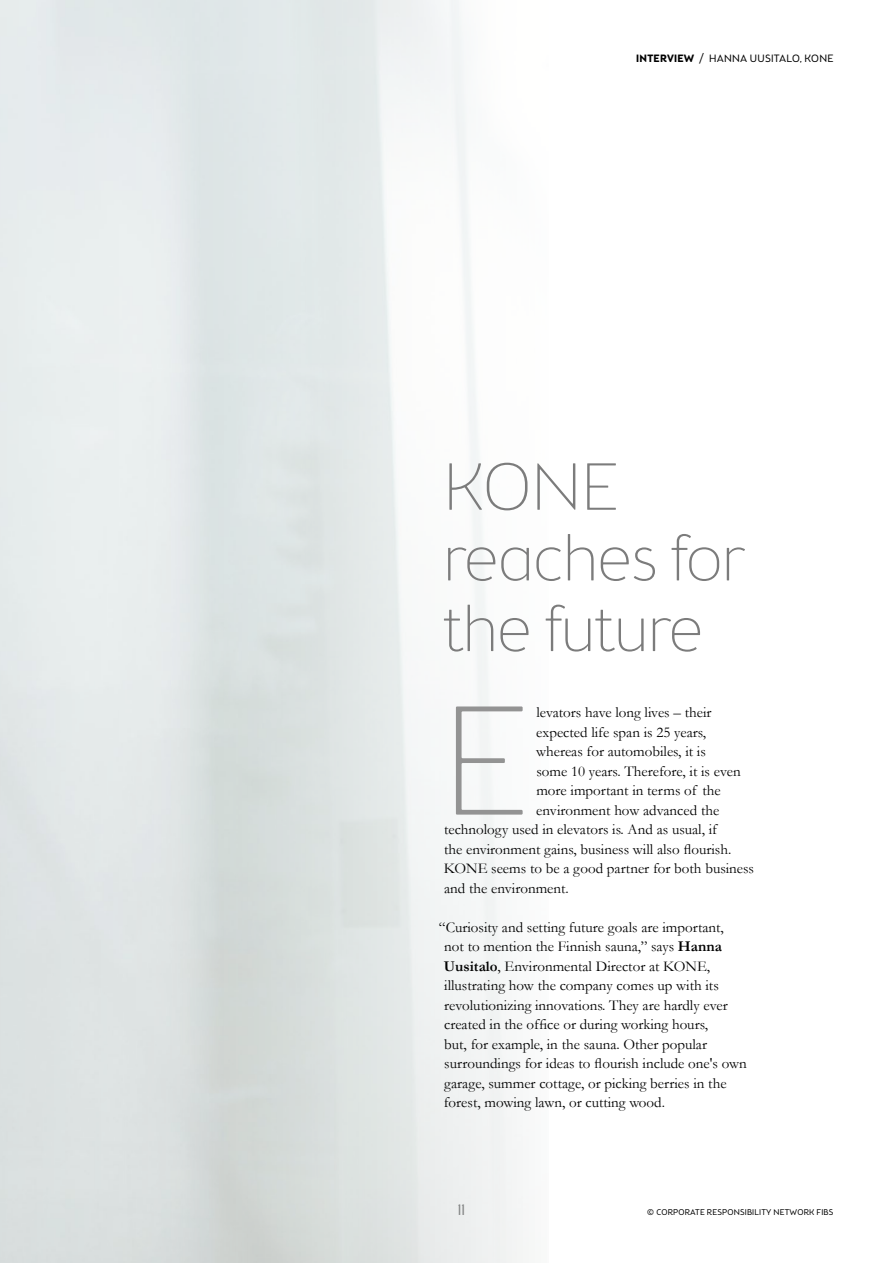
<style>
.page{position:relative;width:893px;height:1263px;background:#fff}
.page>*{position:absolute;margin:0;border:0;box-sizing:border-box;transform-origin:0 0}
.t1{font:100 153.15px "Brooklyn Samuels Five";color:#939393}
.t2{font:100 65.7px/70.7px "Brooklyn Samuels Five";color:#7c7c7c}
.t3{font:15px/19.5px "Garamond";color:#000}
.t4{font:300 15px "Brooklyn Samuels Five";color:#636363}
.t5{font:300 10.5px "Brooklyn Samuels Five";letter-spacing:.025em;color:#000}
.t6{font:300 8.25px "Brooklyn Samuels Five";letter-spacing:.025em;color:#000}
.s1{font-weight:700}
.s2{font-family:"Linotype Veto"}
</style>
<div class="page">
<p class="t5" style="left:636px;top:52px;width:199px"><span class="s1">INTERVIEW</span> / HANNA UUSITALO, KON E</p>
<h2 class="t2" style="left:443px;top:456px;width:304px">KONE reaches for the future</h2>
<h1 class="t1" style="left:442px;top:675px;width:88px">E</h1>
<p class="t3" style="left:536px;top:702px;width:177px">levators have long lives – their</p>
<p class="t3" style="left:536px;top:722px;width:171px">expected life span is 25 years,</p>
<p class="t3" style="left:536px;top:741px;width:171px">whereas for automobiles, it is</p>
<p class="t3" style="left:536px;top:761px;width:206px">some 10 years. Therefore, it is even</p>
<p class="t3" style="left:536px;top:780px;width:186px">more important in terms of the</p>
<p class="t3" style="left:536px;top:800px;width:185px">environment how advanced the</p>
<p class="t3" style="left:444px;top:819px;width:274px">technology used in elevators is. And as usual, if</p>
<p class="t3" style="left:444px;top:839px;width:289px">the environment gains, business will also flourish.</p>
<p class="t3" style="left:444px;top:858px;width:312px">KONE seems to be a good partner for both business</p>
<p class="t3" style="left:444px;top:878px;width:126px">and the environment.</p>
<p class="t3" style="left:444px;top:917px;width:304px;text-indent:-5px">“Curiosity and setting future goals are important, not to mention the Finnish sauna,” says <span class="s1">Hanna Uusitalo</span>, Environmental Director at KONE, illustrating how the company comes up with its revolutionizing innovations. They are hardly ever created in the office or during working hours,<br>but, for example, in the sauna. Other popular surroundings for ideas to flourish include one's own garage, summer cottage, or picking berries in the forest, mowing lawn, or cutting wood.</p>
<p class="t4" style="left:458px;top:1201px;width:9px">11</p>
<p class="t6" style="left:647px;top:1207px;width:188px"><span class="s2">©</span> CORPORATE RESPONSIBILITY NETWORK FIBS</p>
</div>
